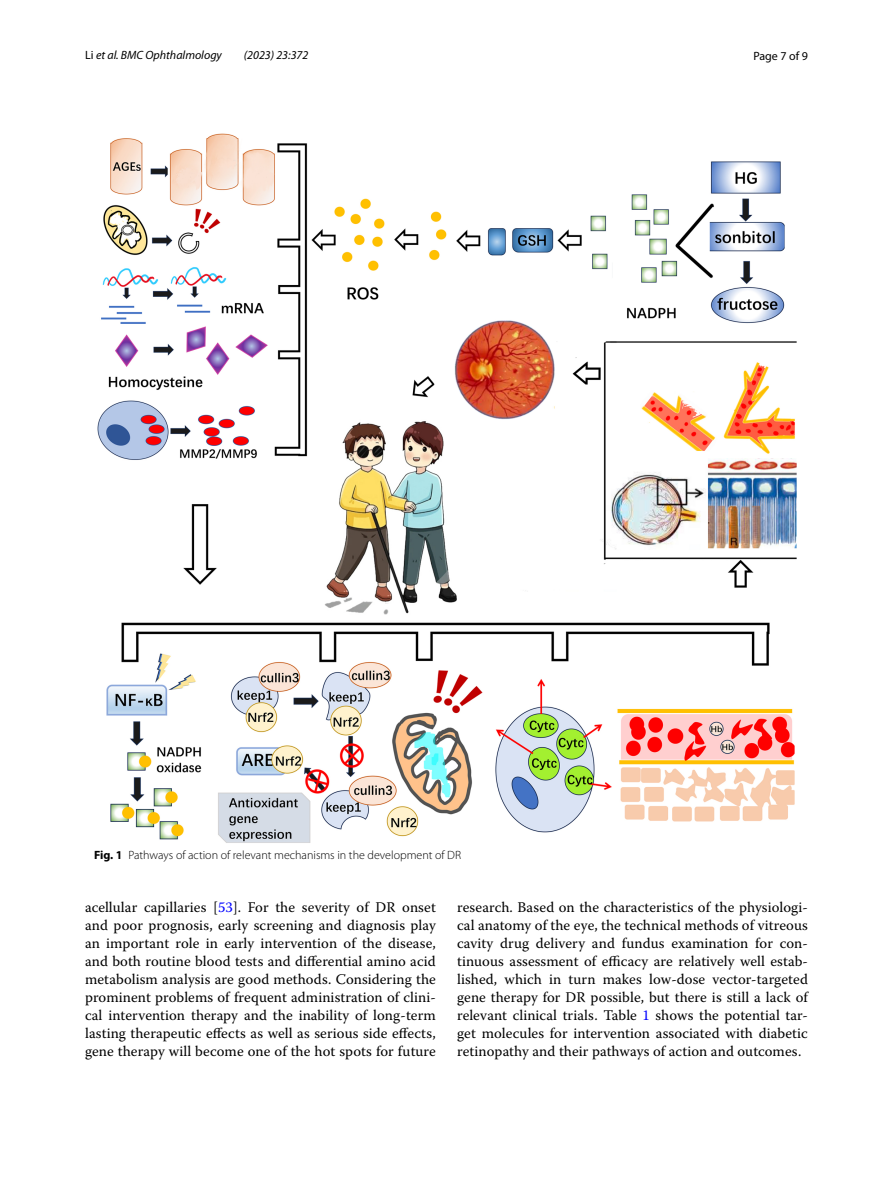
<style>
.page{position:relative;width:893px;height:1187px;background:#fff}
.page>*{position:absolute;margin:0;border:0;box-sizing:border-box;transform-origin:0 0}
.t1{font:14.7px/18px "Warnock Pro";letter-spacing:.005em;color:#000;text-align:justify}
.t2{font:300 12px "Myriad Pro";color:#000}
.t3{font:italic 12px "Myriad Pro";color:#000}
.t4{font:12px "Myriad Pro";color:#000}
.s1{font-style:normal}
.s2{font-weight:700}
.s3{color:#00f}
</style>
<div class="page">
<img style="left:97px;top:133px;width:700px;height:710px">
<p class="t3" style="left:85px;top:48px;width:138px"><span class="s1">Li</span> et al. BMC Ophthalmology</p>
<p class="t3" style="left:244px;top:48px;width:66px">(2023) 23:372</p>
<p class="t4" style="left:753px;top:48px;width:56px">Page 7 of 9</p>
<p class="t2" style="left:94px;top:848px;width:369px"><span class="s2">Fig. 1</span> Pathways of action of relevant mechanisms in the development of DR</p>
<p class="t1" style="left:85px;top:897px;width:352px">acellular capillaries [<span class="s3">53</span>]. For the severity of DR onset and poor prognosis, early screening and diagnosis play an important role in early intervention of the disease, and both routine blood tests and differential amino acid metabolism analysis are good methods. Considering the prominent problems of frequent administration of clini&shy;cal intervention therapy and the inability of long-term lasting therapeutic effects as well as serious side effects, gene therapy will become one of the hot spots for future</p>
<p class="t1" style="left:457px;top:897px;width:352px">research. Based on the characteristics of the physiologi&shy;cal anatomy of the eye, the technical methods of vitreous cavity drug delivery and fundus examination for con&shy;tinuous assessment of efficacy are relatively well estab&shy;lished, which in turn makes low-dose vector-targeted gene therapy for DR possible, but there is still a lack of relevant clinical trials. Table <span class="s3">1</span> shows the potential tar&shy;get molecules for intervention associated with diabetic retinopathy and their pathways of action and outcomes.</p>
</div>
